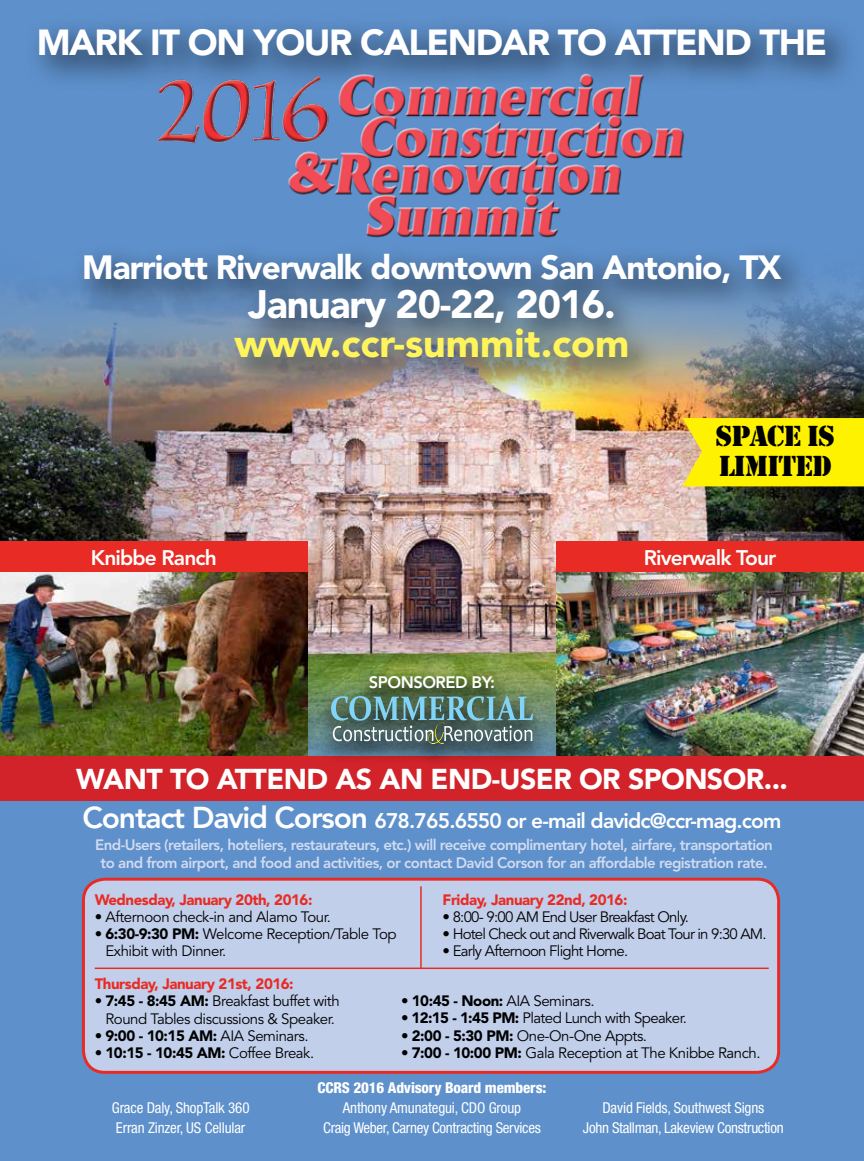
<style>
.page{position:relative;width:864px;height:1161px;background:#5e90cb}
.page>*{position:absolute;margin:0;border:0;box-sizing:border-box;transform-origin:0 0}
.t1{font:900 39.45px "Avenir";letter-spacing:-.03em;color:#fff}
.t2{font:900 39.45px "Avenir";color:#fff45c}
.t3{font:900 36px "Avenir";letter-spacing:-.04em;color:#fff}
.t4{font:900 33.45px "Avenir";letter-spacing:-.03em;color:#fff}
.t5{font:30px/30px "Stencil";letter-spacing:-.03em;color:#000}
.t6{font:900 28.5px "Avenir";letter-spacing:-.02em;color:#fff}
.t7{font:800 21px "Avenir";letter-spacing:-.04em;color:#fff}
.t8{font:800 16.5px "Avenir";letter-spacing:-.03em;color:#fff}
.t9{font:15px/17.2px "Avenir";letter-spacing:-.03em;color:#000}
.t10{font:800 15px/18px "Avenir";letter-spacing:-.04em;color:#d1dbf0;text-align:center}
.t11{font:condensed 15px "Helvetica Neue";letter-spacing:-.01em;color:#fff}
.t12{font:900 15px "Avenir";letter-spacing:-.03em;color:#e82c25}
.t13{font:15px "Avenir";letter-spacing:-.05em;color:#000}
.t14{font:15px "Avenir";letter-spacing:-.055em;color:#000}
.t15{font:800 condensed 15px "Helvetica Neue";letter-spacing:-.01em;color:#fff}
.t16{font:900 15px "Avenir";letter-spacing:-.03em;color:#000}
.s1{font-size:30px}
.s2{font-weight:900}
.s3{font-weight:400}
</style>
<div class="page">
<img style="left:0;top:288px;width:864px;height:468px">
<img style="left:0;top:572px;width:308px;height:184px">
<img style="left:556px;top:572px;width:308px;height:184px">
<div style="left:0;top:542px;width:308px;height:30px;background:#e82c25"></div>
<div style="left:682px;top:418px;width:182px;height:68px;background:#fff200"></div>
<div style="left:0;top:756px;width:864px;height:45px;background:#d2232a"></div>
<div style="left:25px;top:15px;width:836px;height:77px;background:#000;opacity:.75"></div>
<div style="left:83px;top:879px;width:696px;height:193px;background:#c1cfeb;border-radius:22px"></div>
<div style="left:82px;top:878px;width:698px;height:196px;border:3px solid #e82c25;border-radius:22px"></div>
<hr style="left:95px;top:968px;width:674px;height:1px;background:#e82c25">
<hr style="left:420px;top:886px;width:2px;height:82px;background:#e82c25">
<img style="left:121px;top:45px;width:596px;height:193px">
<div style="left:71px;top:241px;width:742px;height:151px;background:#000;opacity:.75"></div>
<div style="left:317px;top:670px;width:230px;height:97px;background:#000;opacity:.65"></div>
<div style="left:425px;top:721px;width:21px;height:24px;background:#395059"></div>
<svg style="left:331px;top:696px;width:202px;height:48px;background:#638482"></svg>
<div style="left:556px;top:542px;width:308px;height:30px;background:#e82c25"></div>
<h2 class="t3" style="left:37px;top:21px;width:792px">MARK IT ON YOUR CALENDAR TO ATTEND THE</h2>
<h3 class="t4" style="left:82px;top:248px;width:701px">Marriott Riverwalk downtown San Antonio, TX</h3>
<h1 class="t1" style="left:248px;top:281px;width:369px">January 20-22, 2016.</h1>
<h1 class="t2" style="left:234px;top:320px;width:397px">www.ccr-summit.com</h1>
<h3 class="t7" style="left:91px;top:545px;width:128px">Knibbe Ranch</h3>
<p class="t8" style="left:369px;top:673px;width:128px">SPONSORED BY:</p>
<h3 class="t5" style="left:715px;top:422px;width:121px">SPACE IS<br>LIMITED</h3>
<h3 class="t7" style="left:644px;top:545px;width:134px">Riverwalk Tour</h3>
<h3 class="t6" style="left:76px;top:762px;width:713px">WANT TO ATTEND AS AN END-USER OR SPONSOR...</h3>
<h3 class="t7" style="left:83px;top:808px;width:700px"><span class="s1">Contact David Corson</span> 678.765.6550 or e-mail davidc@ccr-mag.com</h3>
<p class="t10" style="left:95px;top:835px;width:679px">End-Users (retailers, hoteliers, restaurateurs, etc.) will receive complimentary hotel, airfare, transportation to and from airport, and food and activities, or contact David Corson for an affordable registration rate.</p>
<p class="t12" style="left:95px;top:890px;width:219px">Wednesday, January 20th, 2016:</p>
<p class="t9" style="left:95px;top:909px;width:238px">• Afternoon check-in and Alamo Tour.</p>
<p class="t9" style="left:106px;top:926px;width:293px;text-indent:-11px">• <span class="s2">6:30-9:30 PM:</span> Welcome Reception/Table Top<br>Exhibit with Dinner.</p>
<p class="t12" style="left:443px;top:890px;width:186px">Friday, January 22nd, 2016:</p>
<p class="t13" style="left:443px;top:908px;width:248px">• 8:00- 9:00 AM End User Breakfast Only.</p>
<p class="t14" style="left:443px;top:925px;width:326px">• Hotel Check out and Riverwalk Boat Tour in 9:30 AM.</p>
<p class="t13" style="left:443px;top:943px;width:187px">• Early Afternoon Flight Home.</p>
<p class="t12" style="left:95px;top:975px;width:200px">Thursday, January 21st, 2016:</p>
<p class="t9" style="left:95px;top:993px;width:247px;text-align:center">• <span class="s2">7:45 - 8:45 AM:</span> Breakfast buffet with<br>Round Tables discussions &amp; Speaker.</p>
<p class="t9" style="left:95px;top:1027px;width:215px">• <span class="s2">9:00 - 10:15 AM:</span> AIA Seminars.</p>
<p class="t16" style="left:95px;top:1044px;width:221px"><span class="s3">•</span> 10:15 - 10:45 AM: <span class="s3">Coffee Break.</span></p>
<p class="t9" style="left:401px;top:993px;width:195px">• <span class="s2">10:45 - Noon:</span> AIA Seminars.</p>
<p class="t9" style="left:401px;top:1010px;width:287px">• <span class="s2">12:15 - 1:45 PM:</span> Plated Lunch with Speaker.</p>
<p class="t9" style="left:401px;top:1027px;width:248px">• <span class="s2">2:00 - 5:30 PM:</span> One-On-One Appts.</p>
<p class="t9" style="left:401px;top:1044px;width:361px">• <span class="s2">7:00 - 10:00 PM:</span> Gala Reception at The Knibbe Ranch.</p>
<p class="t15" style="left:318px;top:1078px;width:230px">CCRS 2016 Advisory Board members:</p>
<p class="t11" style="left:112px;top:1099px;width:139px">Grace Daly, ShopTalk 360</p>
<p class="t11" style="left:343px;top:1099px;width:180px">Anthony Amunategui, CDO Group</p>
<p class="t11" style="left:602px;top:1099px;width:163px">David Fields, Southwest Signs</p>
<p class="t11" style="left:116px;top:1119px;width:131px">Erran Zinzer, US Cellular</p>
<p class="t11" style="left:323px;top:1119px;width:219px">Craig Weber, Carney Contracting Services</p>
<p class="t11" style="left:583px;top:1119px;width:202px">John Stallman, Lakeview Construction</p>
</div>
